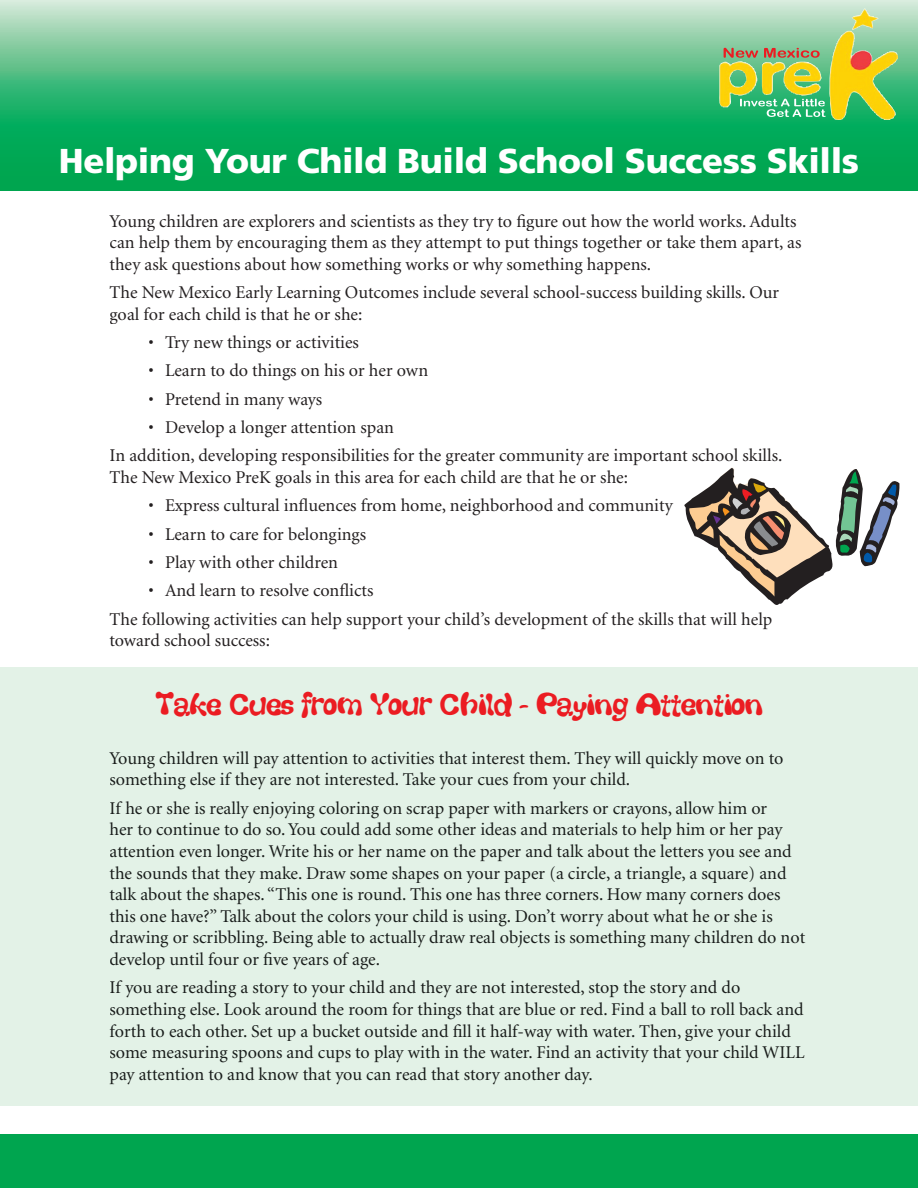
<style>
.page{position:relative;width:918px;height:1188px;background:#fff}
.page>*{position:absolute;margin:0;border:0;box-sizing:border-box;transform-origin:0 0}
.t1{font:900 34.5px "Frutiger";letter-spacing:-.01em;color:#fff}
.t2{font:27px "Thickhead";color:#eb1c22}
.t3{font:18px/21.6px "Minion";color:#181c1a}
.t4{font:18px/21.6px "Minion";color:#231f20}
</style>
<div class="page">
<svg style="left:0;top:0;width:918px;height:190px;background:#47bb7b"></svg>
<div style="left:0;top:1134px;width:918px;height:54px;background:#00a54f"></div>
<img style="left:851px;top:8px;width:47px;height:112px">
<svg style="left:740px;top:99px;width:86px;height:18px;background:#54c48e"></svg>
<svg style="left:724px;top:48px;width:96px;height:10px"></svg>
<div style="left:0;top:667px;width:918px;height:439px;background:#e3f2e7"></div>
<svg style="left:684px;top:467px;width:215px;height:138px"></svg>
<h1 class="t1" style="left:59px;top:140px;width:802px">Helping Your Child Build School Success Skills</h1>
<p class="t4" style="left:110px;top:211px;width:693px">Young children are explorers and scientists as they try to figure out how the world works. Adults can help them by encouraging them as they attempt to put things together or take them apart, as they ask questions about how something works or why something happens.</p>
<p class="t4" style="left:110px;top:282px;width:671px">The New Mexico Early Learning Outcomes include several school-success building skills. Our goal for each child is that he or she:</p>
<p class="t4" style="left:148px;top:332px;width:212px">• Try new things or activities</p>
<p class="t4" style="left:148px;top:360px;width:281px">• Learn to do things on his or her own</p>
<p class="t4" style="left:148px;top:389px;width:175px">• Pretend in many ways</p>
<p class="t4" style="left:110px;top:414px;width:674px;line-height:28.3px;text-indent:39px">• Develop a longer attention span<br>In addition, developing responsibilities for the greater community are important school skills.</p>
<p class="t4" style="left:110px;top:467px;width:520px">The New Mexico PreK goals in this area for each child are that he or she:</p>
<p class="t4" style="left:148px;top:495px;width:526px">• Express cultural influences from home, neighborhood and community</p>
<p class="t4" style="left:148px;top:524px;width:219px">• Learn to care for belongings</p>
<p class="t4" style="left:148px;top:552px;width:191px">• Play with other children</p>
<p class="t4" style="left:110px;top:577px;width:664px;line-height:28.3px;text-indent:39px">• And learn to resolve conflicts<br>The following activities can help support your child’s development of the skills that will help</p>
<p class="t4" style="left:110px;top:630px;width:162px">toward school success:</p>
<h2 class="t2" style="left:155px;top:689px;width:609px">Take Cues from Your Child - Paying Attention</h2>
<p class="t3" style="left:110px;top:748px;width:676px">Young children will pay attention to activities that interest them. They will quickly move on to something else if they are not interested. Take your cues from your child.</p>
<p class="t3" style="left:110px;top:798px;width:697px">If he or she is really enjoying coloring on scrap paper with markers or crayons, allow him or<br>her to continue to do so. You could add some other ideas and materials to help him or her pay attention even longer. Write his or her name on the paper and talk about the letters you see and the sounds that they make. Draw some shapes on your paper (a circle, a triangle, a square) and talk about the shapes. “This one is round. This one has three corners. How many corners does this one have?” Talk about the colors your child is using. Don’t worry about what he or she is drawing or scribbling. Being able to actually draw real objects is something many children do not develop until four or five years of age.</p>
<p class="t3" style="left:110px;top:977px;width:697px">If you are reading a story to your child and they are not interested, stop the story and do something else. Look around the room for things that are blue or red. Find a ball to roll back and forth to each other. Set up a bucket outside and fill it half-way with water. Then, give your child some measuring spoons and cups to play with in the water. Find an activity that your child WILL pay attention to and know that you can read that story another day.</p>
</div>
